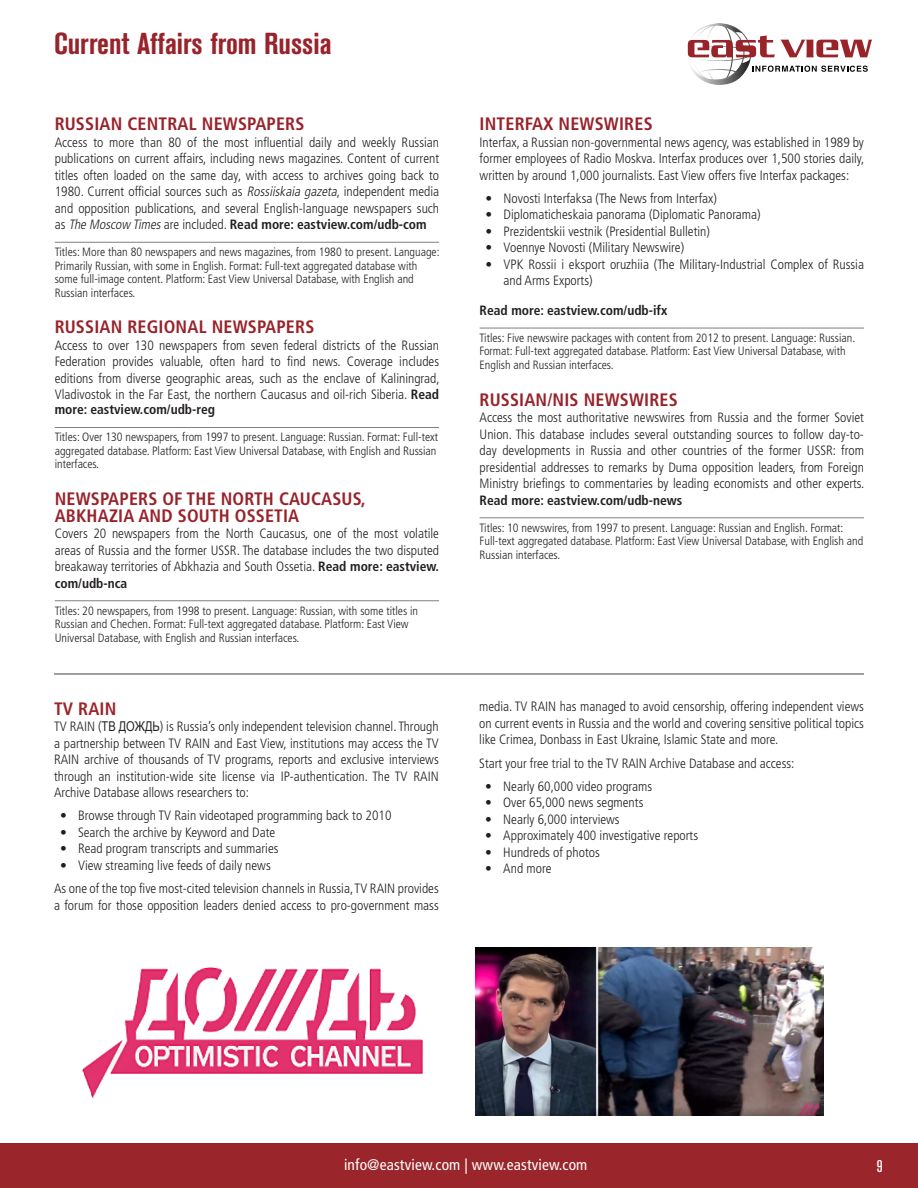
<style>
.page{position:relative;width:918px;height:1188px;background:#fff}
.page>*{position:absolute;margin:0;border:0;box-sizing:border-box;transform-origin:0 0}
.Page_Title_in_Red{font:700 condensed 30px "Akzidenz Grotesk BE";color:#98232b}
.Resource_Title_Bold{font:700 condensed 18px/16.5px "Frutiger LT Std";letter-spacing:.01em;color:#98232b}
.Resource_Title_Bold-2{font:700 condensed 18px "Frutiger LT Std";letter-spacing:.01em;color:#9a262b}
.t1{font:500 condensed 16.8px "Akzidenz Grotesk BE";color:#fff}
.t2{font:condensed 15.45px "Frutiger LT Std";letter-spacing:.01em;color:#fff}
.Body_Copy{font:300 condensed 13.5px/16.5px "Frutiger LT Std";color:#231f20;text-align:justify}
.Body_Copy-2{font:700 condensed 13.5px "Frutiger LT Std";color:#231f20}
.Database_features{font:300 condensed 12px/13.5px "Frutiger LT Std";color:#231f20}
.s1{font-style:italic}
.s2{font-weight:700}
.s3{font-family:"Arial Narrow";font-weight:400;font-stretch:normal}
</style>
<div class="page">
<hr style="left:55px;top:242px;width:384px;height:1px;background:#808083">
<hr style="left:55px;top:427px;width:384px;height:1px;background:#808083">
<hr style="left:55px;top:600px;width:384px;height:1px;background:#808083">
<hr style="left:480px;top:328px;width:384px;height:1px;background:#808083">
<hr style="left:480px;top:517px;width:384px;height:1px;background:#808083">
<hr style="left:54px;top:673px;width:810px;height:2px;background:#808083">
<img style="left:475px;top:947px;width:349px;height:169px">
<img style="left:82px;top:967px;width:342px;height:131px">
<div style="left:0;top:1143px;width:918px;height:45px;background:#9a262b"></div>
<svg style="left:687px;top:23px;width:185px;height:62px"></svg>
<p class="Page_Title_in_Red" style="left:54px;top:26px;width:279px">Current Affairs from Russia</p>
<p class="Resource_Title_Bold" style="left:55px;top:116px;width:251px">RUSSIAN CENTRAL NEWSPAPERS</p>
<p class="Body_Copy" style="left:55px;top:134px;width:386px">Access to more than 80 of the most influential daily and weekly Russian publications on current affairs, including news magazines. Content of current titles often loaded on the same day, with access to archives going back to 1980. Current official sources such as <span class="s1">Rossiiskaia gazeta</span>, independent media and opposition publications, and several English-language newspapers such as <span class="s1">The Moscow Times</span>are included. <span class="s2">Read more: eastview.com/udb-com</span></p>
<p class="Database_features" style="left:55px;top:245px;width:386px">Titles: More than 80 newspapers and news magazines, from 1980 to present. Language:<br>Primarily Russian, with some in English. Format: Full-text aggregated database with some full-image content. Platform: East View Universal Database, with English and Russian interfaces.</p>
<p class="Resource_Title_Bold" style="left:55px;top:319px;width:261px">RUSSIAN REGIONAL NEWSPAPERS</p>
<p class="Body_Copy" style="left:55px;top:337px;width:386px">Access to over 130 newspapers from seven federal districts of the Russian Federation provides valuable, often hard to find news. Coverage includes editions from diverse geographic areas, such as the enclave of Kaliningrad, Vladivostok in the Far East, the northern Caucasus and oil-rich Siberia. <span class="s2">Read</span></p>
<p class="Body_Copy-2" style="left:55px;top:402px;width:162px">more: eastview.com/udb-reg</p>
<p class="Database_features" style="left:55px;top:431px;width:385px">Titles: Over 130 newspapers, from 1997 to present. Language: Russian. Format: Full-text aggregated database. Platform: East View Universal Database, with English and Russian interfaces.</p>
<p class="Resource_Title_Bold" style="left:55px;top:491px;width:312px">NEWSPAPERS OF THE NORTH CAUCASUS,<br>ABKHAZIA AND SOUTH OSSETIA</p>
<p class="Body_Copy" style="left:55px;top:525px;width:386px">Covers 20 newspapers from the North Caucasus, one of the most volatile areas of Russia and the former USSR. The database includes the two disputed breakaway territories of Abkhazia and South Ossetia. <span class="s2">Read more: eastview. com/udb-nca</span></p>
<p class="Database_features" style="left:55px;top:604px;width:365px">Titles: 20 newspapers, from 1998 to present. Language: Russian, with some titles in<br>Russian and Chechen. Format: Full-text aggregated database. Platform: East View<br>Universal Database, with English and Russian interfaces.</p>
<p class="Resource_Title_Bold-2" style="left:54px;top:698px;width:64px">TV RAIN</p>
<p class="Body_Copy" style="left:54px;top:718px;width:386px">TV RAIN (<span class="s3">ТВ ДОЖДЬ</span>) is Russia’s only independent television channel. Through a partnership between TV RAIN and East View, institutions may access the TV RAIN archive of thousands of TV programs, reports and exclusive interviews through an institution-wide site license via IP-authentication. The TV RAIN Archive Database allows researchers to:</p>
<p class="Body_Copy" style="left:60px;top:808px;width:333px">• Browse through TV Rain videotaped programming back to 2010</p>
<p class="Body_Copy" style="left:60px;top:824px;width:217px">• Search the archive by Keyword and Date</p>
<p class="Body_Copy" style="left:60px;top:841px;width:220px">• Read program transcripts and summaries</p>
<p class="Body_Copy" style="left:60px;top:857px;width:212px">• View streaming live feeds of daily news</p>
<p class="Body_Copy" style="left:54px;top:880px;width:386px">As one of the top five most-cited television channels in Russia, TV RAIN provides a forum for those opposition leaders denied access to pro-government mass</p>
<p class="Resource_Title_Bold" style="left:480px;top:116px;width:175px">INTERFAX NEWSWIRES</p>
<p class="Body_Copy" style="left:480px;top:134px;width:386px">Interfax, a Russian non-governmental news agency, was established in 1989 by former employees of Radio Moskva. Interfax produces over 1,500 stories daily, written by around 1,000 journalists. East View offers five Interfax packages:</p>
<p class="Body_Copy" style="left:486px;top:190px;width:233px">• Novosti Interfaksa (The News from Interfax)</p>
<p class="Body_Copy" style="left:486px;top:207px;width:277px">• Diplomaticheskaia panorama (Diplomatic Panorama)</p>
<p class="Body_Copy" style="left:486px;top:223px;width:226px">• Prezidentskii vestnik (Presidential Bulletin)</p>
<p class="Body_Copy" style="left:486px;top:240px;width:200px">• Voennye Novosti (Military Newswire)</p>
<p class="Body_Copy" style="left:504px;top:256px;width:362px;text-indent:-18px">• VPK Rossii i eksport oruzhiia (The Military-Industrial Complex of Russia and Arms Exports)</p>
<p class="Body_Copy-2" style="left:480px;top:302px;width:189px">Read more: eastview.com/udb-ifx</p>
<p class="Database_features" style="left:480px;top:331px;width:377px">Titles: Five newswire packages with content from 2012 to present. Language: Russian.<br>Format: Full-text aggregated database. Platform: East View Universal Database, with<br>English and Russian interfaces.</p>
<p class="Resource_Title_Bold" style="left:480px;top:391px;width:200px">RUSSIAN/NIS NEWSWIRES</p>
<p class="Body_Copy" style="left:480px;top:409px;width:386px">Access the most authoritative newswires from Russia and the former Soviet Union. This database includes several outstanding sources to follow day-to&shy;day developments in Russia and other countries of the former USSR: from presidential addresses to remarks by Duma opposition leaders, from Foreign Ministry briefings to commentaries by leading economists and other experts.<br><span class="s2">Read more: eastview.com/udb-news</span></p>
<p class="Database_features" style="left:480px;top:521px;width:385px">Titles: 10 newswires, from 1997 to present. Language: Russian and English. Format:<br>Full-text aggregated database. Platform: East View Universal Database, with English and<br>Russian interfaces.</p>
<p class="Body_Copy" style="left:479px;top:699px;width:386px">media. TV RAIN has managed to avoid censorship, offering independent views on current events in Russia and the world and covering sensitive political topics like Crimea, Donbass in East Ukraine, Islamic State and more.</p>
<p class="Body_Copy" style="left:479px;top:755px;width:317px">Start your free trial to the TV RAIN Archive Database and access:</p>
<p class="Body_Copy" style="left:485px;top:778px;width:168px">• Nearly 60,000 video programs</p>
<p class="Body_Copy" style="left:485px;top:795px;width:160px">• Over 65,000 news segments</p>
<p class="Body_Copy" style="left:485px;top:811px;width:136px">• Nearly 6,000 interviews</p>
<p class="Body_Copy" style="left:485px;top:828px;width:214px">• Approximately 400 investigative reports</p>
<p class="Body_Copy" style="left:485px;top:844px;width:116px">• Hundreds of photos</p>
<p class="Body_Copy" style="left:485px;top:861px;width:68px">• And more</p>
<p class="t2" style="left:344px;top:1156px;width:245px">info@eastview.com | www.eastview.com</p>
<p class="t1" style="left:877px;top:1157px;width:7px">9</p>
</div>
